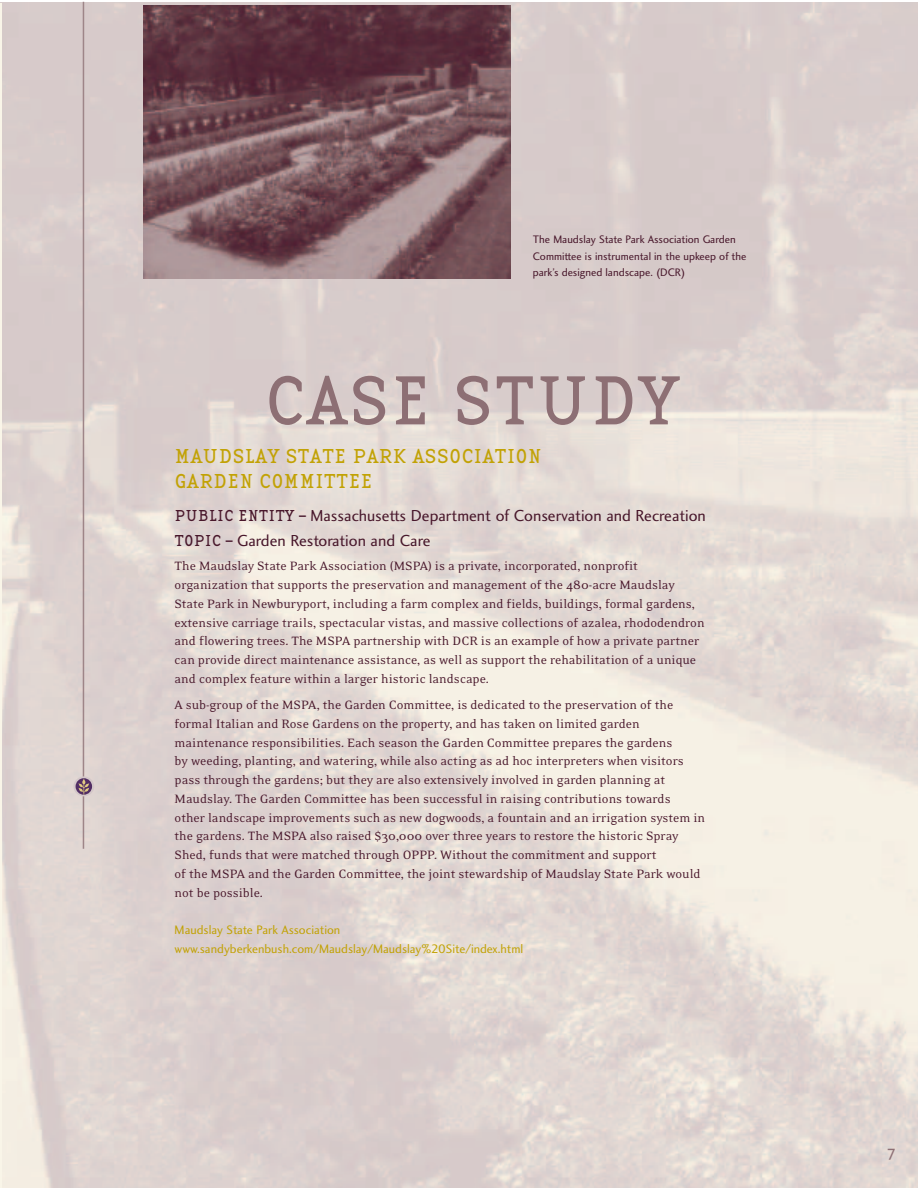
<style>
.page{position:relative;width:918px;height:1188px;background:#fff}
.page>*{position:absolute;margin:0;border:0;box-sizing:border-box;transform-origin:0 0}
.t1{font:72px "Base Twelve Serif";color:#8d6f74}
.t2{font:21px/25.2px "Base Twelve Serif";color:#c2a205}
.t3{font:16.5px/25.2px "Charlotte Sans Book Plain";color:#48172b}
.t4{font:16.5px "Base Twelve Serif";color:#8d6f74}
.t5{font:13.8px/18.8px "Eidetic Neo";color:#48172b}
.t6{font:12.75px/18.8px "Charlotte Sans Book Plain";color:#c2a205}
.t7{font:11.25px/16.5px "Charlotte Sans Book Plain";color:#48172b}
.s1{font-family:"Base Twelve Serif"}
</style>
<div class="page">
<img style="left:1px;top:3px;width:917px;height:1185px">
<hr style="left:0;top:3px;width:1px;height:1185px;background:#f9f5e8">
<hr style="left:83px;top:2px;width:1px;height:847px;background:#9e8588">
<img style="left:144px;top:5px;width:367px;height:273px">
<svg style="left:73px;top:776px;width:21px;height:20px"></svg>
<div style="left:76px;top:778px;width:16px;height:17px;background:#522e64;border-radius:50%"></div>
<svg style="left:78px;top:778px;width:11px;height:17px"></svg>
<p class="t7" style="left:533px;top:232px;width:215px">The Maudslay State Park Association Garden<br>Committee is instrumental in the upkeep of the park’s designed landscape. (DCR)</p>
<h1 class="t1" style="left:264px;top:357px;width:417px">CASE STUDY</h1>
<h2 class="t2" style="left:175px;top:443px;width:369px">MAUDSLAY STATE PARK ASSOCIATION<br>GARDEN COMMITTEE</h2>
<p class="t3" style="left:175px;top:504px;width:533px"><span class="s1">PUBLIC ENTITY –</span> Massachusetts Department of Conservation and Recreation<br><span class="s1">TOPIC –</span> Garden Restoration and Care</p>
<p class="t5" style="left:175px;top:556px;width:532px">The Maudslay State Park Association (MSPA) is a private, incorporated, nonprofit organization that supports the preservation and management of the 480-acre Maudslay State Park in Newburyport, including a farm complex and fields, buildings, formal gardens, extensive carriage trails, spectacular vistas, and massive collections of azalea, rhododendron and flowering trees. The MSPA partnership with DCR is an example of how a private partner can provide direct maintenance assistance, as well as support the rehabilitation of a unique and complex feature within a larger historic landscape.</p>
<p class="t5" style="left:175px;top:695px;width:532px">A sub-group of the MSPA, the Garden Committee, is dedicated to the preservation of the formal Italian and Rose Gardens on the property, and has taken on limited garden maintenance responsibilities. Each season the Garden Committee prepares the gardens<br>by weeding, planting, and watering, while also acting as ad hoc interpreters when visitors pass through the gardens; but they are also extensively involved in garden planning at Maudslay. The Garden Committee has been successful in raising contributions towards<br>other landscape improvements such as new dogwoods, a fountain and an irrigation system in the gardens. The MSPA also raised $30,000 over three years to restore the historic Spray Shed, funds that were matched through OPPP. Without the commitment and support<br>of the MSPA and the Garden Committee, the joint stewardship of Maudslay State Park would not be possible.</p>
<p class="t6" style="left:175px;top:921px;width:350px">Maudslay State Park Association www.sandyberkenbush.com/Maudslay/Maudslay%20Site/index.html</p>
<p class="t4" style="left:887px;top:1142px;width:11px">7</p>
</div>
